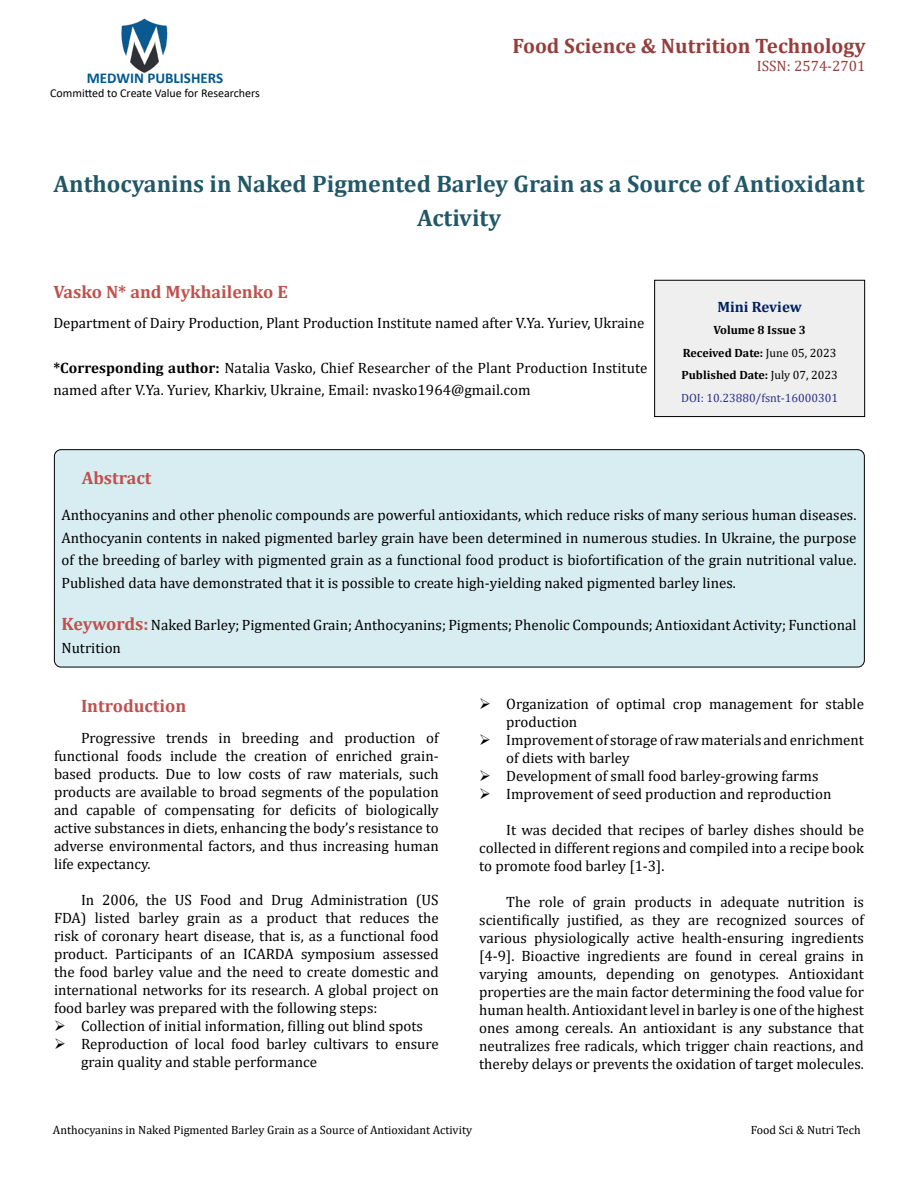
<style>
.page{position:relative;width:918px;height:1188px;background:#fff}
.page>*{position:absolute;margin:0;border:0;box-sizing:border-box;transform-origin:0 0}
.t1{font:700 24px/34.5px "Cambria";color:#215868;text-align:center}
.t2{font:700 21px "Cambria";color:#953f3c}
.t3{font:700 18px "Cambria";color:#c0504d}
.t4{font:15px/18px "Cambria";color:#000}
.t5{font:700 15px "Calibri";color:#005991}
.t6{font:15px "Cambria";color:#953f3c}
.t7{font:700 15px "Cambria";color:#002060}
.t8{font:700 12px/22.5px "Cambria";color:#000;text-align:center}
.t9{font:12px "Cambria";color:#000}
.t10{font:12px "Calibri";color:#000}
.s1{font-weight:700}
.s2{font-weight:400}
.s3{font-weight:400;color:#2e3191}
.s4{font-weight:700;font-size:18px;color:#c0504d}
</style>
<div class="page">
<img style="left:121px;top:18px;width:47px;height:55px">
<div style="left:655px;top:280px;width:210px;height:137px;background:#efefef"></div>
<div style="left:654px;top:280px;width:211px;height:137px;border:1px solid #000"></div>
<div style="left:54px;top:450px;width:810px;height:217px;background:#d8edf2;border-radius:7px"></div>
<div style="left:54px;top:449px;width:811px;height:218px;border:1px solid #000;border-radius:7px"></div>
<p class="t5" style="left:87px;top:67px;width:138px">MEDWIN PUBLISHERS</p>
<p class="t10" style="left:50px;top:85px;width:211px">Committed to Create Value for Researchers</p>
<h2 class="t2" style="left:513px;top:31px;width:354px">Food Science &amp; Nutrition Technology</h2>
<p class="t6" style="left:757px;top:57px;width:110px">ISSN: 2574-2701</p>
<h1 class="t1" style="left:54px;top:166px;width:812px">Anthocyanins in Naked Pigmented Barley Grain as a Source of Antioxidant<br>Activity</h1>
<p class="t3" style="left:53px;top:279px;width:236px">Vasko N* and Mykhailenko E</p>
<p class="t4" style="left:53px;top:313px;width:593px">Department of Dairy Production, Plant Production Institute named after V.Ya. Yuriev, Ukraine</p>
<p class="t4" style="left:53px;top:356px;width:596px;line-height:22.5px"><span class="s1">*Corresponding author:</span> Natalia Vasko, Chief Researcher of the Plant Production Institute named after V.Ya. Yuriev, Kharkiv, Ukraine, Email: nvasko1964@gmail.com</p>
<p class="t7" style="left:717px;top:296px;width:86px">Mini Review</p>
<p class="t8" style="left:681px;top:319px;width:158px">Volume 8 Issue 3<br>Received Date: <span class="s2">June 05, 2023<br></span>Published Date: <span class="s2">July 07, 2023<br></span><span class="s3">DOI: 10.23880/fsnt-16000301</span></p>
<p class="t3" style="left:82px;top:465px;width:71px">Abstract</p>
<p class="t4" style="left:62px;top:504px;width:797px;line-height:22.5px;text-align:justify">Anthocyanins and other phenolic compounds are powerful antioxidants, which reduce risks of many serious human diseases.<br>Anthocyanin contents in naked pigmented barley grain have been determined in numerous studies. In Ukraine, the purpose of the breeding of barley with pigmented grain as a functional food product is biofortification of the grain nutritional value.<br>Published data have demonstrated that it is possible to create high-yielding naked pigmented barley lines.</p>
<p class="t4" style="left:61px;top:614px;width:796px;line-height:22.5px"><span class="s4">Keywords:</span> Naked Barley; Pigmented Grain; Anthocyanins; Pigments; Phenolic Compounds; Antioxidant Activity; Functional<br>Nutrition</p>
<p class="t3" style="left:81px;top:693px;width:107px">Introduction</p>
<p class="t4" style="left:54px;top:729px;width:386px;text-align:justify;text-indent:27px">Progressive trends in breeding and production of functional foods include the creation of enriched grain&shy;based products. Due to low costs of raw materials, such products are available to broad segments of the population and capable of compensating for deficits of biologically active substances in diets, enhancing the body’s resistance to adverse environmental factors, and thus increasing human life expectancy.</p>
<p class="t4" style="left:54px;top:891px;width:386px;text-align:justify;text-indent:27px">In 2006, the US Food and Drug Administration (US FDA) listed barley grain as a product that reduces the risk of coronary heart disease, that is, as a functional food product. Participants of an ICARDA symposium assessed the food barley value and the need to create domestic and international networks for its research. A global project on food barley was prepared with the following steps:</p>
<p class="t4" style="left:54px;top:1017px;width:371px">➢ Collection of initial information, filling out blind spots</p>
<p class="t4" style="left:81px;top:1035px;width:359px;text-indent:-27px">➢ Reproduction of local food barley cultivars to ensure grain quality and stable performance</p>
<p class="t4" style="left:506px;top:695px;width:359px;text-indent:-27px">➢ Organization of optimal crop management for stable production</p>
<p class="t4" style="left:506px;top:731px;width:359px;text-indent:-27px">➢ Improvement of storage of raw materials and enrichment of diets with barley</p>
<p class="t4" style="left:479px;top:767px;width:341px">➢ Development of small food barley-growing farms</p>
<p class="t4" style="left:479px;top:785px;width:354px">➢ Improvement of seed production and reproduction</p>
<p class="t4" style="left:479px;top:821px;width:386px;text-align:justify;text-indent:27px">It was decided that recipes of barley dishes should be collected in different regions and compiled into a recipe book to promote food barley [1-3].</p>
<p class="t4" style="left:479px;top:893px;width:386px;text-align:justify;text-indent:27px">The role of grain products in adequate nutrition is scientifically justified, as they are recognized sources of various physiologically active health-ensuring ingredients [4-9]. Bioactive ingredients are found in cereal grains in varying amounts, depending on genotypes. Antioxidant properties are the main factor determining the food value for human health. Antioxidant level in barley is one of the highest ones among cereals. An antioxidant is any substance that neutralizes free radicals, which trigger chain reactions, and thereby delays or prevents the oxidation of target molecules.</p>
<p class="t9" style="left:53px;top:1123px;width:421px">Anthocyanins in Naked Pigmented Barley Grain as a Source of Antioxidant Activity</p>
<p class="t9" style="left:751px;top:1123px;width:111px">Food Sci &amp; Nutri Tech</p>
</div>
